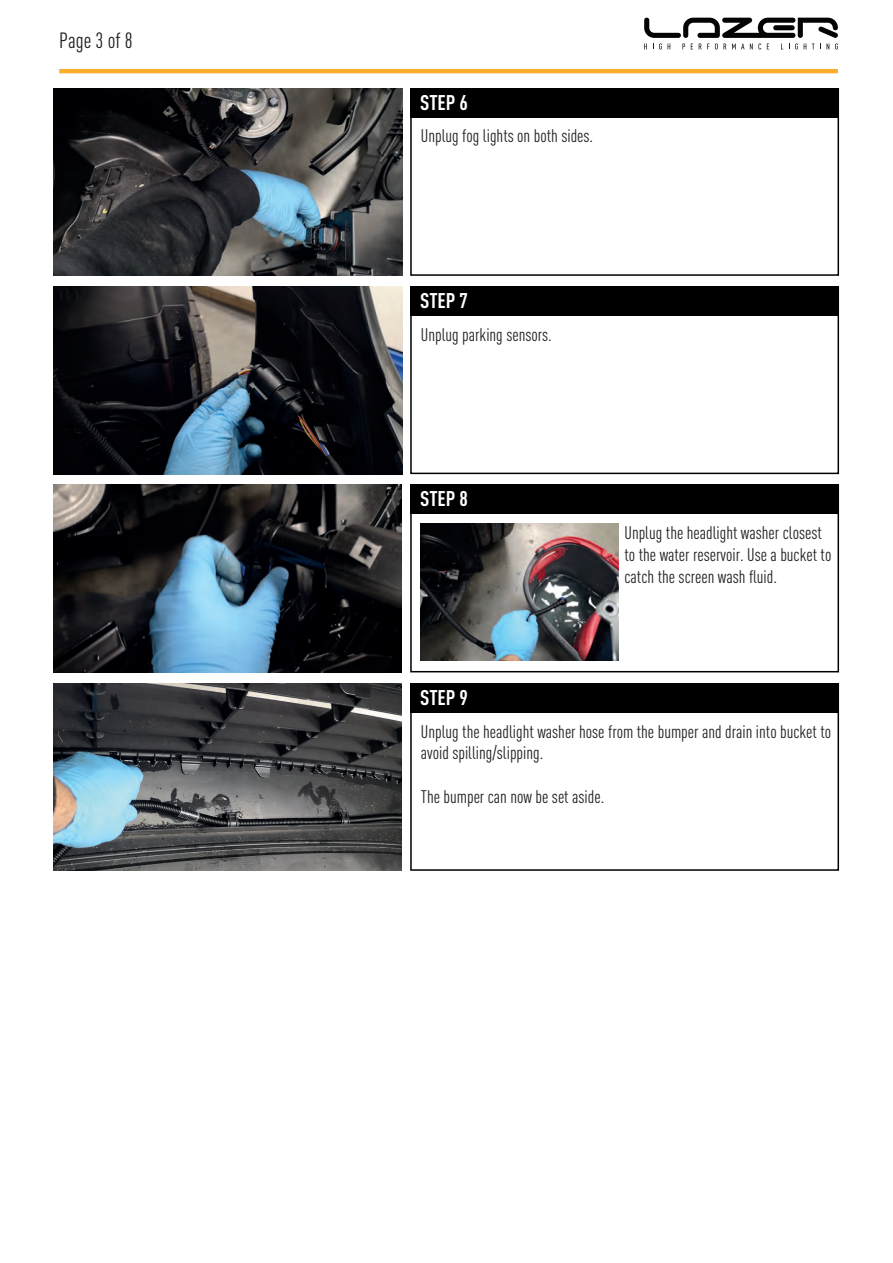
<style>
.page{position:relative;width:893px;height:1263px;background:#fff}
.page>*{position:absolute;margin:0;border:0;box-sizing:border-box;transform-origin:0 0}
.t1{font:condensed 21.75px "DINOT";color:#231f20}
.t2{font:700 condensed 21px "DINOT";color:#fff}
.t3{font:condensed 18px/21.6px "DINOT";color:#231f20}
</style>
<div class="page">
<div style="left:410px;top:485px;width:429px;height:187px;border:2px solid #000001"></div>
<div style="left:410px;top:88px;width:429px;height:188px;border:2px solid #000001"></div>
<svg style="left:644px;top:18px;width:194px;height:32px"></svg>
<hr style="left:59px;top:69px;width:779px;height:4px;background:#fbad2c">
<img style="left:421px;top:523px;width:197px;height:138px">
<img style="left:54px;top:683px;width:347px;height:188px">
<img style="left:54px;top:485px;width:347px;height:187px">
<div style="left:410px;top:88px;width:429px;height:30px;background:#000001"></div>
<div style="left:410px;top:286px;width:429px;height:30px;background:#000001"></div>
<div style="left:410px;top:485px;width:429px;height:29px;background:#000001"></div>
<div style="left:410px;top:683px;width:429px;height:29px;background:#000001"></div>
<img style="left:54px;top:88px;width:348px;height:188px">
<img style="left:54px;top:286px;width:348px;height:188px">
<div style="left:410px;top:286px;width:429px;height:188px;border:2px solid #000001"></div>
<div style="left:410px;top:683px;width:429px;height:188px;border:2px solid #000001"></div>
<p class="t1" style="left:59px;top:28px;width:75px">Page 3 of 8</p>
<p class="t2" style="left:420px;top:89px;width:49px">STEP 6</p>
<p class="t3" style="left:421px;top:125px;width:174px">Unplug fog lights on both sides.</p>
<p class="t2" style="left:420px;top:288px;width:49px">STEP 7</p>
<p class="t3" style="left:421px;top:324px;width:132px">Unplug parking sensors.</p>
<p class="t2" style="left:420px;top:486px;width:49px">STEP 8</p>
<p class="t2" style="left:420px;top:684px;width:49px">STEP 9</p>
<p class="t3" style="left:624px;top:522px;width:208px">Unplug the headlight washer closest to the water reservoir. Use a bucket to catch the screen wash fluid.</p>
<p class="t3" style="left:421px;top:721px;width:412px">Unplug the headlight washer hose from the bumper and drain into bucket to avoid spilling/slipping.</p>
<p class="t3" style="left:421px;top:785px;width:185px">The bumper can now be set aside.</p>
</div>
